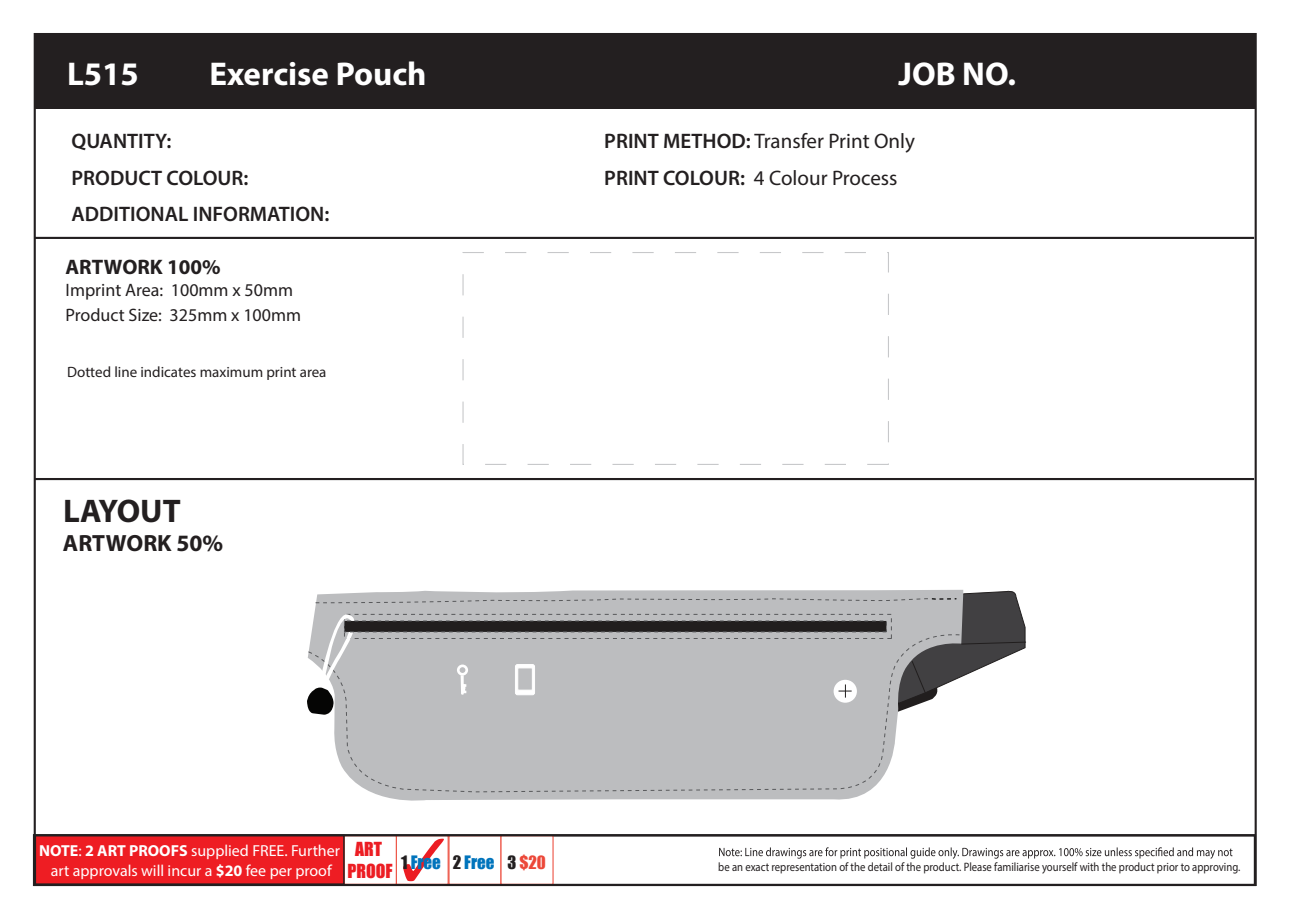
<style>
.page{position:relative;width:1289px;height:919px;background:#fff}
.page>*{position:absolute;margin:0;border:0;box-sizing:border-box;transform-origin:0 0}
.t1{font:700 33px "Myriad Pro";color:#fff}
.t2{font:700 32.85px "Myriad Pro";color:#231f20}
.t3{font:700 23.55px "Myriad Pro";color:#231f20}
.t4{font:21px "Myriad Pro";color:#231f20}
.t5{font:600 21px "Myriad Pro";color:#231f20}
.t6{font:700 21px "Myriad Pro";color:#231f20}
.t7{font:18px/25.2px "Myriad Pro";color:#231f20}
.t8{font:17.85px/21.3px "Impact";color:#ec1d23;text-align:center}
.t9{font:16.95px "Impact";color:#0074bc}
.t10{font:15.9px/19.2px "Myriad Pro";color:#fff;text-align:center}
.t11{font:15px "Myriad Pro";color:#231f20}
.t12{font:12.15px "Myriad Pro";color:#231f20;scale:.88 1}
.s1{font-weight:600}
.s2{font-weight:700}
.s3{color:#231f20}
.s4{font-size:16.8px;color:#231f20}
.s5{font-size:16.8px;color:#ec4839}
</style>
<div class="page">
<div style="left:34px;top:33px;width:1222px;height:852px;background:#fff;border:2px solid #231f20"></div>
<div style="left:34px;top:35px;width:1220px;height:74px;background:#231f20"></div>
<hr style="left:34px;top:237px;width:1220px;height:2px;background:#231f20">
<hr style="left:34px;top:478px;width:1220px;height:2px;background:#231f20">
<div style="left:462px;top:252px;width:427px;height:213px;border:1px dashed #c7c8ca"></div>
<svg style="left:719px;top:847px;width:513px;height:11px"></svg>
<div style="left:344px;top:835px;width:53px;height:49px;background:#fff;border:1px solid #ec4839"></div>
<div style="left:448px;top:835px;width:53px;height:49px;background:#fff;border:1px solid #ec4839"></div>
<div style="left:500px;top:835px;width:53px;height:49px;background:#fff;border:1px solid #ec4839"></div>
<svg style="left:403px;top:838px;width:41px;height:43px"></svg>
<div style="left:35px;top:834px;width:309px;height:50px;background:#ee1d23;border:1px solid #231f20"></div>
<div style="left:33px;top:834px;width:1222px;height:51px;border:2px solid #231f20"></div>
<svg style="left:365px;top:589px;width:598px;height:212px;fill:#bcbdbf"></svg>
<svg style="left:319px;top:714px;width:643px;height:75px;background:#c5c6c7"></svg>
<svg style="left:307px;top:590px;width:719px;height:124px;background:#ababad"></svg>
<h1 class="t1" style="left:67px;top:55px;width:73px">L515</h1>
<h1 class="t1" style="left:210px;top:55px;width:218px">Exercise Pouch</h1>
<h1 class="t1" style="left:898px;top:55px;width:119px">JOB NO.</h1>
<h3 class="t5" style="left:72px;top:127px;width:101px">QUANTITY:</h3>
<h3 class="t4" style="left:604px;top:128px;width:312px"><span class="s1">PRINT METHOD:</span> Transfer Print Only</h3>
<h3 class="t5" style="left:72px;top:164px;width:178px">PRODUCT COLOUR:</h3>
<h3 class="t4" style="left:604px;top:165px;width:295px"><span class="s1">PRINT COLOUR:</span> 4 Colour Process</h3>
<h3 class="t5" style="left:72px;top:201px;width:259px">ADDITIONAL INFORMATION:</h3>
<h3 class="t6" style="left:66px;top:255px;width:156px">ARTWORK 100%</h3>
<h3 class="t7" style="left:66px;top:276px;width:237px">Imprint Area: 100mm x 50mm<br>Product Size: 325mm x 100mm</h3>
<p class="t11" style="left:67px;top:363px;width:261px">Dotted line indicates maximum print area</p>
<h2 class="t2" style="left:63px;top:493px;width:119px">LAYOUT</h2>
<h3 class="t3" style="left:63px;top:530px;width:162px">ARTWORK 50%</h3>
<h3 class="t8" style="left:347px;top:838px;width:47px">ART<br>PROOF</h3>
<h3 class="t10" style="left:39px;top:841px;width:302px"><span class="s2">NOTE</span>: <span class="s2">2 ART PROOFS</span> supplied FREE. Further art approvals will incur a <span class="s2">$20</span> fee per proof</h3>
<h3 class="t9" style="left:401px;top:849px;width:146px"><span class="s3">1</span> Free <span class="s3">2</span> Free <span class="s4">3</span> <span class="s5">$20</span></h3>
<p class="t12" style="left:718px;top:859px;width:595px">be an exact representation of the detail of the product. Please familiarise yourself with the product prior to approving.</p>
</div>
